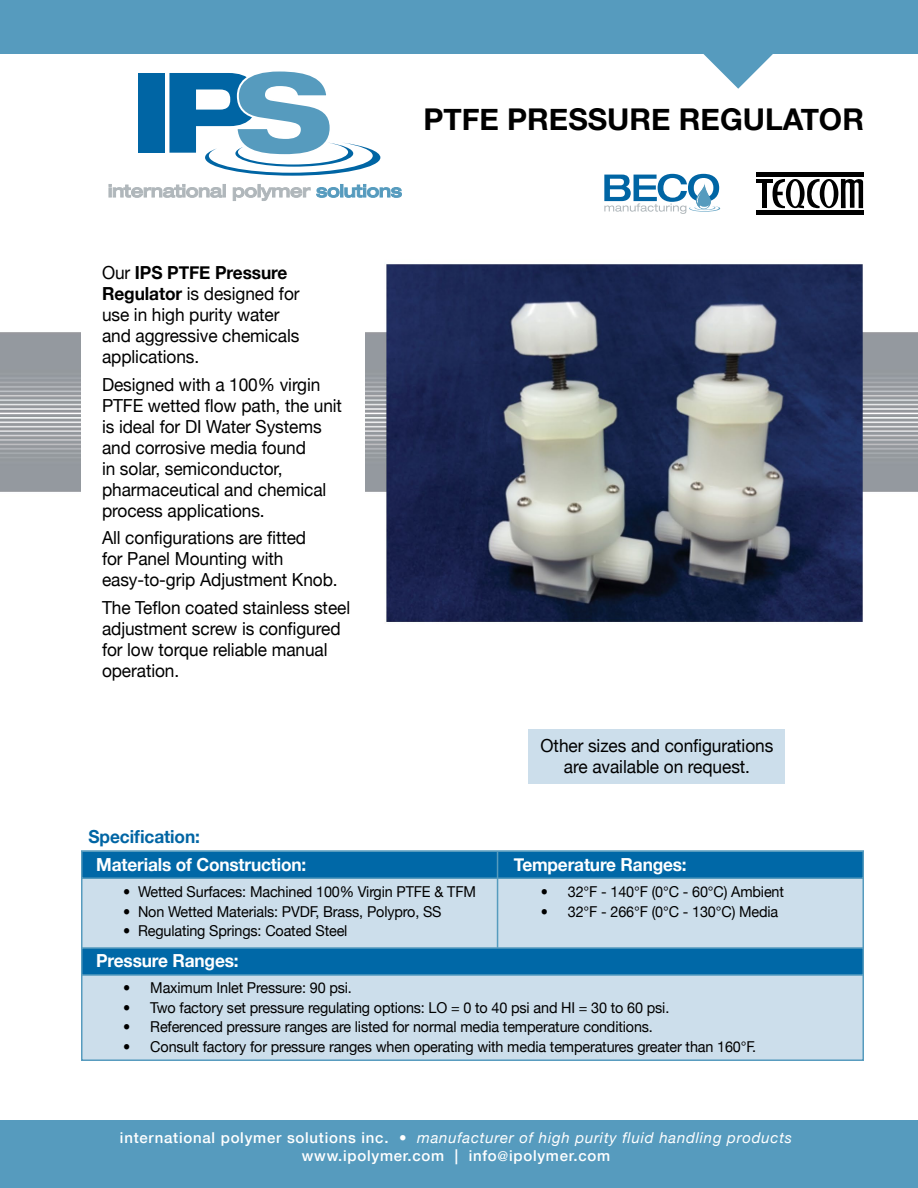
<style>
.page{position:relative;width:918px;height:1188px;background:#fff}
.page>*{position:absolute;margin:0;border:0;box-sizing:border-box;transform-origin:0 0}
.t1{font:700 30px "Helvetica Neue";color:#000}
.t2{font:18px/21px "Helvetica Neue";letter-spacing:-.005em;color:#000;scale:.96 1}
.t3{font:700 18px "Helvetica Neue";letter-spacing:-.01em;color:#fff;scale:.96 1}
.t4{font:700 18px "Helvetica Neue";letter-spacing:-.005em;color:#0065a4;scale:.96 1}
.t5{font:15px "Helvetica Neue";letter-spacing:-.01em;color:#000;scale:.96 1}
.t6{font:500 15px/18px "Helvetica Neue";letter-spacing:.05em;color:#fff;text-align:center}
.s1{font-weight:700}
.s2{font-weight:400;font-style:italic}
.s3{font-size:13.5px}
</style>
<div class="page">
<svg style="left:109px;top:184px;width:117px;height:14px"></svg>
<svg style="left:233px;top:184px;width:169px;height:17px"></svg>
<div style="left:138px;top:73px;width:26px;height:80px;background:#0065a4"></div>
<svg style="left:169px;top:71px;width:211px;height:105px"></svg>
<div style="left:0;top:0;width:918px;height:54px;background:#569bbe"></div>
<div style="left:0;top:1120px;width:918px;height:68px;background:#569bbe"></div>
<svg style="left:703px;top:54px;width:70px;height:35px"></svg>
<img style="left:0;top:264px;width:918px;height:360px">
<div style="left:81px;top:304px;width:283px;height:268px;background:#fff"></div>
<hr style="left:756px;top:179px;width:17px;height:4px;background:#000">
<div style="left:762px;top:179px;width:5px;height:29px;background:#000"></div>
<svg style="left:773px;top:178px;width:90px;height:30px"></svg>
<div style="left:756px;top:210px;width:107px;height:5px;background:#000"></div>
<div style="left:756px;top:172px;width:107px;height:5px;background:#000"></div>
<svg style="left:604px;top:174px;width:116px;height:40px"></svg>
<div style="left:81px;top:850px;width:783px;height:211px;background:#ccdeeb;border:2px solid #569bbe"></div>
<div style="left:81px;top:850px;width:783px;height:29px;background:#0068a7;border:2px solid #569bbe"></div>
<div style="left:81px;top:947px;width:783px;height:29px;background:#0068a7;border:2px solid #569bbe"></div>
<hr style="left:497px;top:852px;width:1px;height:96px;background:#569bbe">
<div style="left:528px;top:729px;width:256px;height:54px;background:#ccdeeb"></div>
<p class="t2" style="left:102px;top:262px;width:207px">Our <span class="s1">IPS PTFE Pressure<br>Regulator</span> is designed for use in high purity water and aggressive chemicals applications.</p>
<p class="t2" style="left:102px;top:373px;width:252px">Designed with a 100% virgin<br>PTFE wetted flow path, the unit is ideal for DI Water Systems and corrosive media found<br>in solar, semiconductor, pharmaceutical and chemical process applications.</p>
<p class="t2" style="left:102px;top:527px;width:247px">All configurations are fitted<br>for Panel Mounting with easy-to-grip Adjustment Knob.</p>
<p class="t2" style="left:102px;top:597px;width:260px">The Teflon coated stainless steel adjustment screw is configured for low torque reliable manual operation.</p>
<p class="t4" style="left:88px;top:825px;width:118px">Specification:</p>
<h1 class="t1" style="left:423px;top:100px;width:442px">PTFE PRESSURE REGULATOR</h1>
<p class="t2" style="left:541px;top:735px;width:244px;text-align:center">Other sizes and configurations are available on request.</p>
<p class="t3" style="left:96px;top:853px;width:220px">Materials of Construction:</p>
<p class="t5" style="left:123px;top:883px;width:369px">• Wetted Surfaces: Machined 100% Virgin PTFE &amp; TFM</p>
<p class="t5" style="left:123px;top:903px;width:333px">• Non Wetted Materials: PVDF, Brass, Polypro, SS</p>
<p class="t5" style="left:123px;top:922px;width:235px">• Regulating Springs: Coated Steel</p>
<p class="t3" style="left:514px;top:853px;width:182px">Temperature Ranges:</p>
<p class="t5" style="left:541px;top:883px;width:255px">• 32°F - 140°F (0°C - 60°C) Ambient</p>
<p class="t5" style="left:541px;top:903px;width:249px">• 32°F - 266°F (0°C - 130°C) Media</p>
<p class="t3" style="left:96px;top:949px;width:150px">Pressure Ranges:</p>
<p class="t5" style="left:123px;top:979px;width:240px">• Maximum Inlet Pressure: 90 psi.</p>
<p class="t5" style="left:123px;top:999px;width:570px">• Two factory set pressure regulating options: LO = 0 to 40 psi and HI = 30 to 60 psi.</p>
<p class="t5" style="left:123px;top:1018px;width:553px">• Referenced pressure ranges are listed for normal media temperature conditions.</p>
<p class="t5" style="left:123px;top:1038px;width:661px">• Consult factory for pressure ranges when operating with media temperatures greater than 160°F.</p>
<p class="t6" style="left:120px;top:1128px;width:674px">international polymer solutions inc. • <span class="s2">manufacturer of high purity fluid handling products </span>www.ipolymer.com | info<span class="s3">@</span>ipolymer.com</p>
</div>
